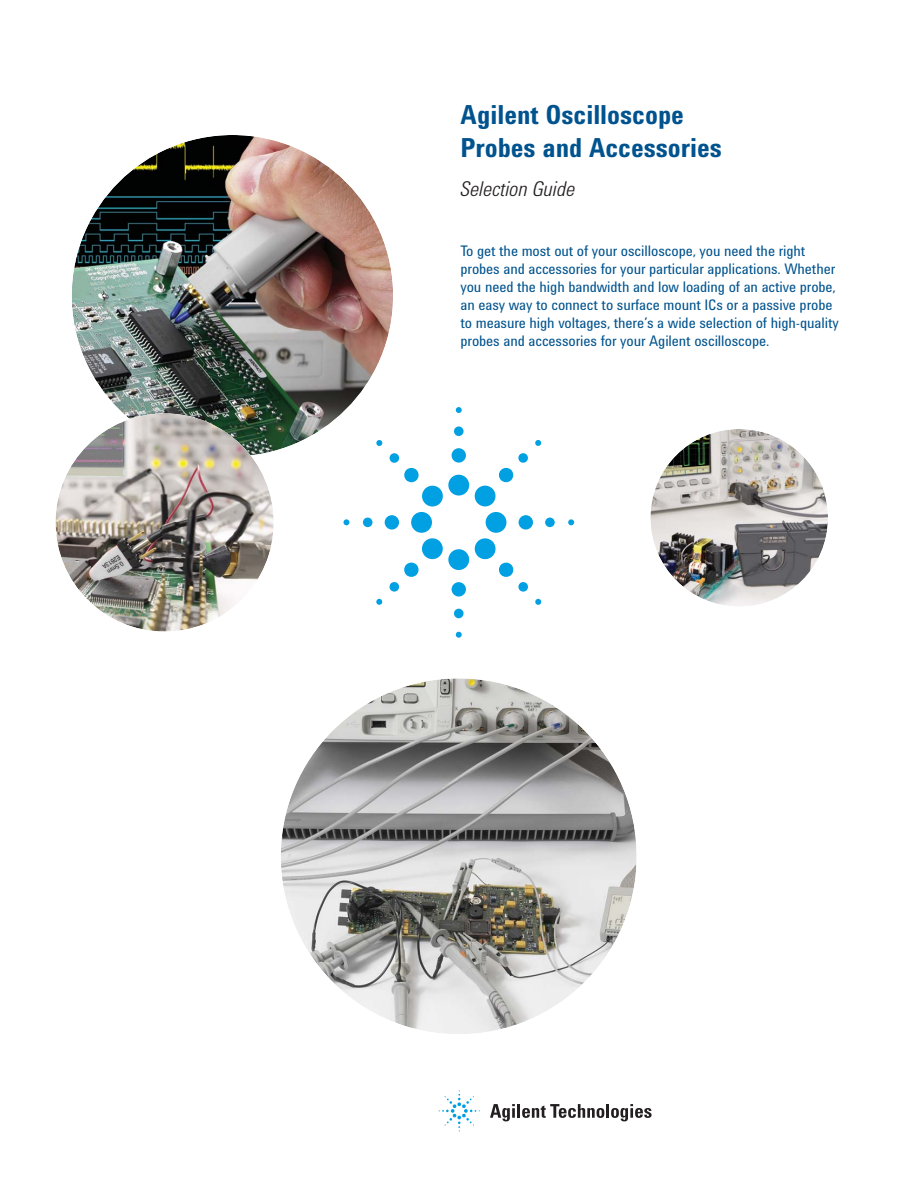
<style>
.page{position:relative;width:918px;height:1188px;background:#fff}
.page>*{position:absolute;margin:0;border:0;box-sizing:border-box;transform-origin:0 0}
.t1{font:700 27px/33px "Agilent Condensed CFF";color:#00538e}
.t2{font:italic 300 21px "Agilent Condensed CFF";color:#231f20}
.t3{font:15px/18px "Agilent Condensed CFF";letter-spacing:-.005em;color:#00538e}
</style>
<div class="page">
<div style="left:448px;top:475px;width:21px;height:21px;background:#00a0e3;border-radius:50%"></div>
<div style="left:452px;top:448px;width:14px;height:15px;background:#00a0e3;border-radius:50%"></div>
<div style="left:454px;top:426px;width:10px;height:10px;background:#00a0e3;border-radius:50%"></div>
<svg style="left:456px;top:407px;width:6px;height:6px"></svg>
<div style="left:486px;top:512px;width:20px;height:21px;background:#00a0e3;border-radius:50%"></div>
<div style="left:519px;top:515px;width:14px;height:15px;background:#00a0e3;border-radius:50%"></div>
<div style="left:545px;top:518px;width:10px;height:9px;background:#00a0e3;border-radius:50%"></div>
<svg style="left:568px;top:519px;width:6px;height:6px"></svg>
<div style="left:448px;top:549px;width:21px;height:21px;background:#00a0e3;border-radius:50%"></div>
<div style="left:452px;top:582px;width:14px;height:15px;background:#00a0e3;border-radius:50%"></div>
<div style="left:454px;top:609px;width:10px;height:9px;background:#00a0e3;border-radius:50%"></div>
<svg style="left:456px;top:632px;width:6px;height:6px"></svg>
<div style="left:411px;top:512px;width:21px;height:21px;background:#00a0e3;border-radius:50%"></div>
<div style="left:385px;top:515px;width:14px;height:15px;background:#00a0e3;border-radius:50%"></div>
<div style="left:363px;top:518px;width:9px;height:9px;background:#00a0e3;border-radius:50%"></div>
<svg style="left:344px;top:519px;width:5px;height:6px"></svg>
<svg style="left:474px;top:453px;width:54px;height:54px"></svg>
<svg style="left:535px;top:440px;width:6px;height:6px"></svg>
<svg style="left:474px;top:538px;width:54px;height:54px"></svg>
<svg style="left:535px;top:599px;width:7px;height:6px"></svg>
<svg style="left:389px;top:538px;width:54px;height:54px"></svg>
<svg style="left:376px;top:599px;width:7px;height:6px"></svg>
<svg style="left:389px;top:453px;width:54px;height:54px"></svg>
<svg style="left:376px;top:440px;width:7px;height:6px"></svg>
<svg style="left:490px;top:1104px;width:25px;height:17px"></svg>
<hr style="left:517px;top:1104px;width:3px;height:14px;background:#231f20">
<svg style="left:522px;top:1104px;width:82px;height:14px"></svg>
<hr style="left:606px;top:1104px;width:3px;height:14px;background:#231f20">
<svg style="left:611px;top:1104px;width:41px;height:17px"></svg>
<svg style="left:439px;top:1090px;width:41px;height:41px"></svg>
<img style="left:72px;top:135px;width:321px;height:321px;border-radius:50%">
<img style="left:650px;top:429px;width:178px;height:178px;border-radius:50%">
<img style="left:56px;top:413px;width:218px;height:219px;border-radius:50%">
<img style="left:281px;top:678px;width:356px;height:356px;border-radius:50%">
<h1 class="t1" style="left:460px;top:102px;width:263px">Agilent Oscilloscope<br>Probes and Accessories</h1>
<h2 class="t2" style="left:460px;top:181px;width:116px">Selection Guide</h2>
<p class="t3" style="left:460px;top:243px;width:380px">To get the most out of your oscilloscope, you need the right probes and accessories for your particular applications. Whether you need the high bandwidth and low loading of an active probe, an easy way to connect to surface mount ICs or a passive probe to measure high voltages, there’s a wide selection of high-quality probes and accessories for your Agilent oscilloscope.</p>
</div>
